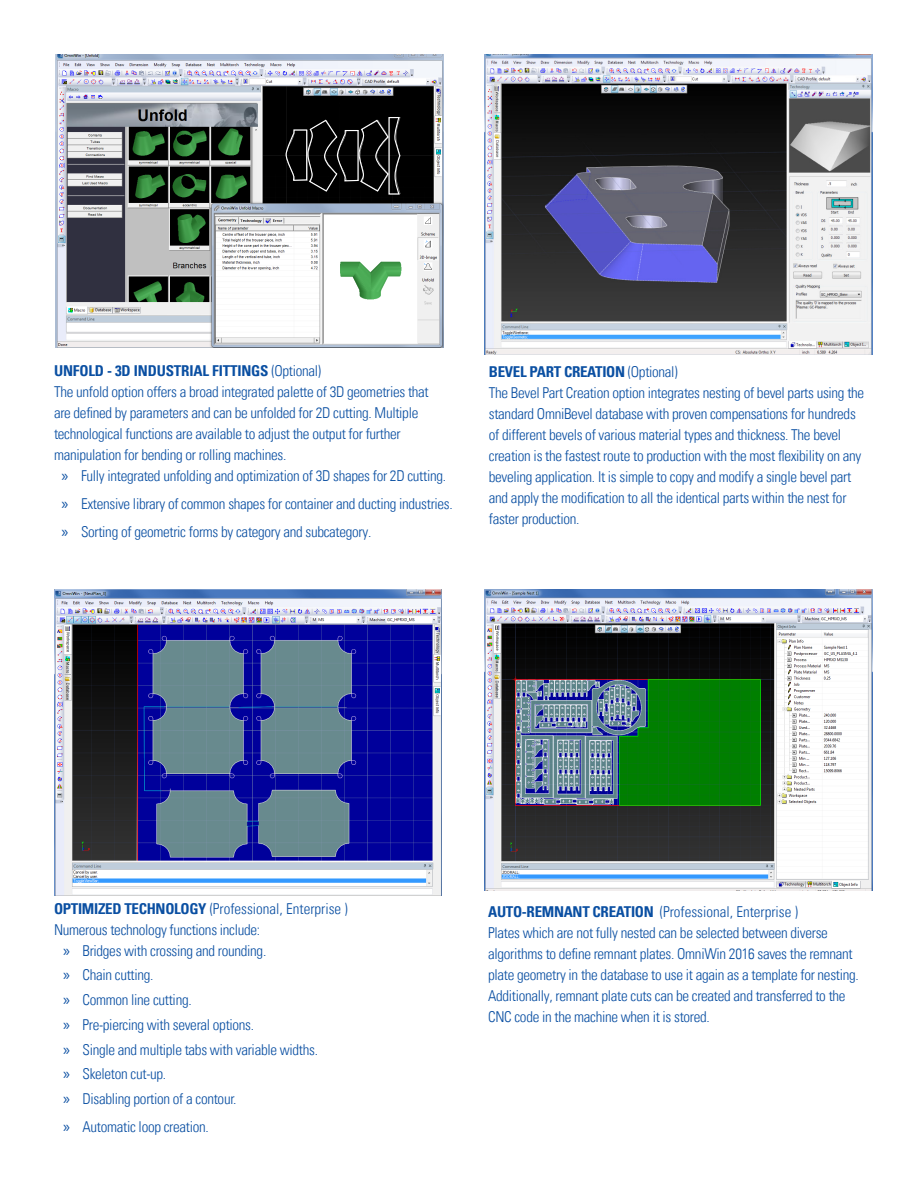
<style>
.page{position:relative;width:918px;height:1188px;background:#fff}
.page>*{position:absolute;margin:0;border:0;box-sizing:border-box;transform-origin:0 0}
.t1{font:15px/21px "Univers Com 47 Light Cond";letter-spacing:-.02em;color:#0a4fa2}
.t2{font:15px "Univers Com 47 Light Cond";color:#0a4fa2}
.t3{font:15px "Univers Com 67 Bold Cond";letter-spacing:-.01em;color:#0a4fa2}
.s1{font-family:"Univers Com 47 Light Cond"}
.s2{font-family:"Myriad Pro";font-size:16.5px}
.s3{font-family:"Univers Com 67 Bold Cond"}
</style>
<div class="page">
<img style="left:55px;top:54px;width:388px;height:293px">
<img style="left:485px;top:54px;width:388px;height:300px">
<img style="left:54px;top:590px;width:388px;height:305px">
<img style="left:485px;top:590px;width:388px;height:301px">
<svg style="left:285px;top:116px;width:116px;height:88px;background:#19191a"></svg>
<p class="t3" style="left:54px;top:362px;width:269px">UNFOLD - 3D INDUSTRIAL FITTINGS <span class="s1">(Optional)</span></p>
<p class="t1" style="left:54px;top:382px;width:376px">The unfold option offers a broad integrated palette of 3D geometries that are defined by parameters and can be unfolded for 2D cutting. Multiple technological functions are available to adjust the output for further manipulation for bending or rolling machines.</p>
<p class="t1" style="left:62px;top:466px;width:386px"><span class="s2">»</span> Fully integrated unfolding and optimization of 3D shapes for 2D cutting.</p>
<p class="t1" style="left:62px;top:493px;width:393px"><span class="s2">»</span> Extensive library of common shapes for container and ducting industries.</p>
<p class="t1" style="left:62px;top:521px;width:311px"><span class="s2">»</span> Sorting of geometric forms by category and subcategory.</p>
<p class="t3" style="left:489px;top:363px;width:190px">BEVEL PART CREATION <span class="s1">(Optional)</span></p>
<p class="t1" style="left:489px;top:383px;width:377px">The Bevel Part Creation option integrates nesting of bevel parts using the standard OmniBevel database with proven compensations for hundreds of different bevels of various material types and thickness. The bevel creation is the fastest route to production with the most flexibility on any beveling application. It is simple to copy and modify a single bevel part and apply the modification to all the identical parts within the nest for faster production.</p>
<p class="t2" style="left:54px;top:899px;width:295px"><span class="s3">OPTIMIZED TECHNOLOGY</span> (Professional, Enterprise )</p>
<p class="t1" style="left:54px;top:919px;width:208px">Numerous technology functions include:</p>
<p class="t1" style="left:63px;top:940px;width:205px"><span class="s2">»</span> Bridges with crossing and rounding.</p>
<p class="t1" style="left:63px;top:965px;width:92px"><span class="s2">»</span> Chain cutting.</p>
<p class="t1" style="left:63px;top:989px;width:130px"><span class="s2">»</span> Common line cutting.</p>
<p class="t1" style="left:63px;top:1014px;width:193px"><span class="s2">»</span> Pre-piercing with several options.</p>
<p class="t1" style="left:63px;top:1039px;width:257px"><span class="s2">»</span> Single and multiple tabs with variable widths.</p>
<p class="t1" style="left:63px;top:1064px;width:105px"><span class="s2">»</span> Skeleton cut-up.</p>
<p class="t1" style="left:63px;top:1088px;width:175px"><span class="s2">»</span> Disabling portion of a contour.</p>
<p class="t1" style="left:63px;top:1116px;width:147px"><span class="s2">»</span> Automatic loop creation.</p>
<p class="t2" style="left:488px;top:903px;width:311px"><span class="s3">AUTO-REMNANT CREATION</span> (Professional, Enterprise )</p>
<p class="t1" style="left:488px;top:922px;width:372px">Plates which are not fully nested can be selected between diverse algorithms to define remnant plates. OmniWin 2016 saves the remnant plate geometry in the database to use it again as a template for nesting.<br>Additionally, remnant plate cuts can be created and transferred to the CNC code in the machine when it is stored.</p>
</div>
